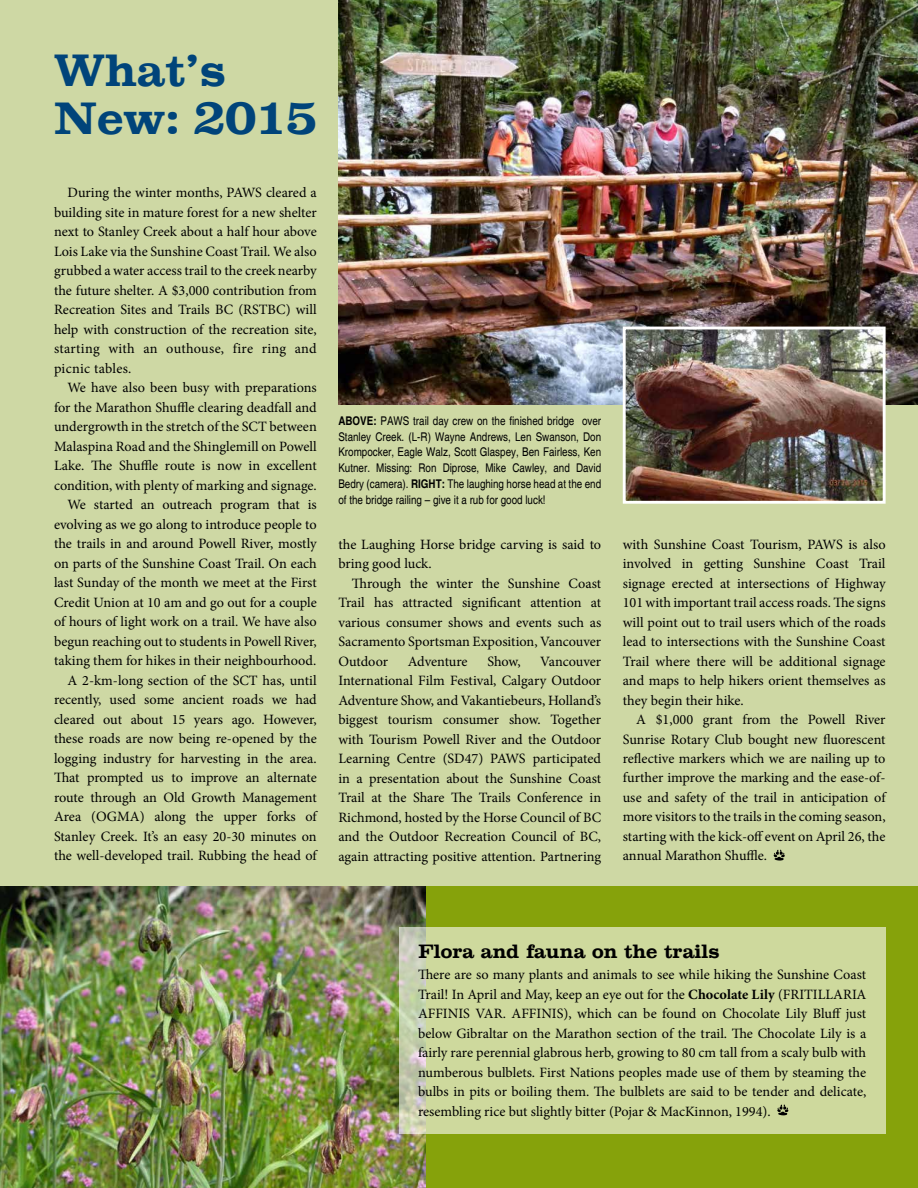
<style>
.page{position:relative;width:918px;height:1188px;background:#fff}
.page>*{position:absolute;margin:0;border:0;box-sizing:border-box;transform-origin:0 0}
.t1{font:700 45.75px/48px "Clarendon";color:#00447a}
.t2{font:700 19.5px "Clarendon";color:#000}
.t3{font:14.25px/19.5px "Minion Pro";letter-spacing:-.005em;color:#000;text-align:justify}
.t4{font:condensed 12px/15.8px "Helvetica";color:#000;text-align:justify}
.s1{font-weight:700}
</style>
<div class="page">
<div style="left:0;top:0;width:918px;height:908px;background:#ced8a4"></div>
<div style="left:0;top:886px;width:918px;height:302px;background:#86a20b"></div>
<img style="left:338px;top:0;width:580px;height:405px">
<img style="left:621px;top:325px;width:266px;height:179px">
<img style="left:0;top:886px;width:426px;height:302px">
<div style="left:399px;top:927px;width:487px;height:207px;background:#ced99d"></div>
<svg style="left:773px;top:850px;width:12px;height:11px"></svg>
<svg style="left:777px;top:1104px;width:11px;height:11px"></svg>
<h1 class="t1" style="left:54px;top:46px;width:264px">What’s<br>New: 2015</h1>
<p class="t3" style="left:54px;top:183px;width:264px;text-indent:13px">During the winter months, PAWS cleared a building site in mature forest for a new shelter next to Stanley Creek about a half hour above Lois Lake via the Sunshine Coast Trail. We also grubbed a water access trail to the creek nearby the future shelter. A $3,000 contribution from Recreation Sites and Trails BC (RSTBC) will help with construction of the recreation site, starting with an outhouse, fire ring and picnic tables.</p>
<p class="t3" style="left:54px;top:378px;width:264px;text-align:right">We have also been busy with preparations for the Marathon Shuffle clearing deadfall and undergrowth in the stretch of the SCT between Malaspina Road and the Shinglemill on Powell Lake. The Shuffle route is now in excellent condition, with plenty of marking and signage.<br>We started an outreach program that is evolving as we go along to introduce people to the trails in and around Powell River, mostly on parts of the Sunshine Coast Trail. On each last Sunday of the month we meet at the First Credit Union at 10 am and go out for a couple of hours of light work on a trail. We have also begun reaching out to students in Powell River, taking them for hikes in their neighbourhood.<br>A 2-km-long section of the SCT has, until recently, used some ancient roads we had cleared out about 15 years ago. However, these roads are now being re-opened by the logging industry for harvesting in the area.<br>That prompted us to improve an alternate route through an Old Growth Management Area (OGMA) along the upper forks of Stanley Creek. It’s an easy 20-30 minutes on the well-developed trail. Rubbing the head of</p>
<p class="t4" style="left:338px;top:413px;width:264px"><span class="s1">ABOVE:</span> PAWS trail day crew on the finished bridge over Stanley Creek. (L-R) Wayne Andrews, Len Swanson, Don Krompocker, Eagle Walz, Scott Glaspey, Ben Fairless, Ken Kutner. Missing: Ron Diprose, Mike Cawley, and David Bedry (camera). <span class="s1">RIGHT:</span> The laughing horse head at the end of the bridge railing – give it a rub for good luck!</p>
<p class="t3" style="left:338px;top:534px;width:264px">the Laughing Horse bridge carving is said to bring good luck.</p>
<p class="t3" style="left:338px;top:573px;width:264px;text-indent:13px">Through the winter the Sunshine Coast Trail has attracted significant attention at various consumer shows and events such as Sacramento Sportsman Exposition, Vancouver Outdoor</p>
<p class="t3" style="left:408px;top:651px;width:61px">Adventure</p>
<p class="t3" style="left:487px;top:651px;width:35px">Show,</p>
<p class="t3" style="left:338px;top:651px;width:264px;text-indent:202px">Vancouver International Film Festival, Calgary Outdoor Adventure Show, and Vakantiebeurs, Holland’s biggest tourism consumer show. Together with Tourism Powell River and the Outdoor Learning Centre (SD47) PAWS participated in a presentation about the Sunshine Coast Trail at the Share The Trails Conference in Richmond, hosted by the Horse Council of BC and the Outdoor Recreation Council of BC, again attracting positive attention. Partnering</p>
<p class="t3" style="left:623px;top:534px;width:264px">with Sunshine Coast Tourism, PAWS is also involved in getting Sunshine Coast Trail signage erected at intersections of Highway 101 with important trail access roads. The signs will point out to trail users which of the roads lead to intersections with the Sunshine Coast Trail where there will be additional signage and maps to help hikers orient themselves as they begin their hike.</p>
<p class="t3" style="left:623px;top:710px;width:264px;text-indent:13px">A $1,000 grant from the Powell River Sunrise Rotary Club bought new fluorescent reflective markers which we are nailing up to further improve the marking and the ease-of&shy;use and safety of the trail in anticipation of more visitors to the trails in the coming season, starting with the kick-off event on April 26, the annual Marathon Shuffle.</p>
<h2 class="t2" style="left:418px;top:939px;width:303px">Flora and fauna on the trails</h2>
<p class="t3" style="left:418px;top:965px;width:450px">There are so many plants and animals to see while hiking the Sunshine Coast Trail! In April and May, keep an eye out for the <span class="s1">Chocolate Lily</span> (FRITILLARIA AFFINIS VAR. AFFINIS), which can be found on Chocolate Lily Bluff just below Gibraltar on the Marathon section of the trail. The Chocolate Lily is a fairly rare perennial glabrous herb, growing to 80 cm tall from a scaly bulb with numberous bulblets. First Nations peoples made use of them by steaming the bulbs in pits or boiling them. The bulblets are said to be tender and delicate, resembling rice but slightly bitter (Pojar &amp; MacKinnon, 1994).</p>
</div>
